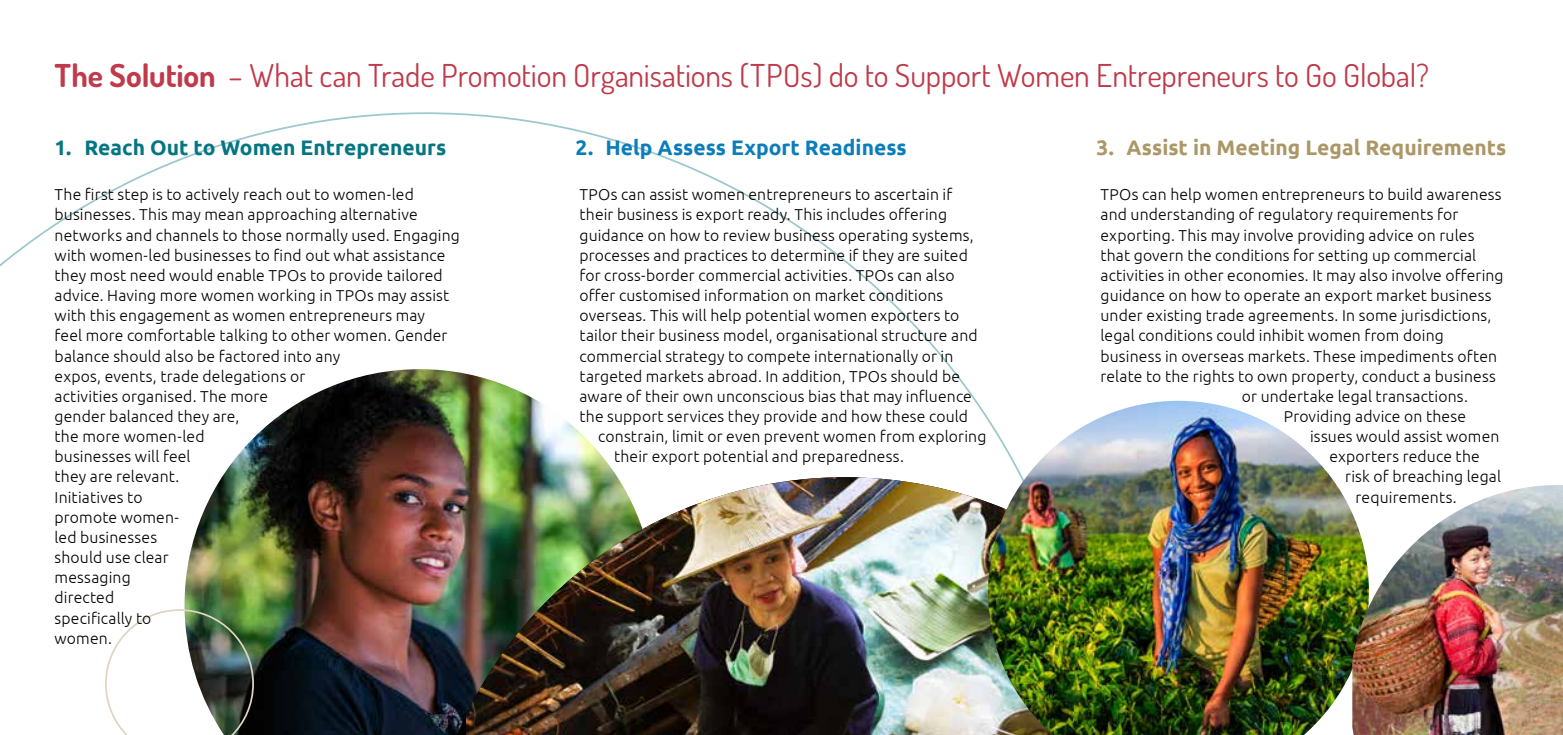
<style>
.page{position:relative;width:1563px;height:735px;background:#fff}
.page>*{position:absolute;margin:0;border:0;box-sizing:border-box;transform-origin:0 0}
.t1{font:31.5px "Dosis";letter-spacing:-.005em;color:#bf3a4a}
.t2{font:700 21px "Ubuntu";color:#ac9766}
.t3{font:700 21px "Ubuntu";color:#047681}
.t4{font:700 21px "Ubuntu";color:#0b7dbb}
.t5{font:300 15.75px/20.1px "Ubuntu";letter-spacing:.01em;color:#000}
.s1{font-weight:700}
</style>
<div class="page">
<svg style="left:0;top:112px;width:988px;height:309px"></svg>
<img style="left:184px;top:369px;width:471px;height:365px">
<img style="left:105px;top:609px;width:149px;height:125px">
<img style="left:424px;top:477px;width:42px;height:257px">
<img style="left:466px;top:477px;width:522px;height:257px">
<img style="left:988px;top:400px;width:364px;height:334px">
<img style="left:1352px;top:485px;width:211px;height:249px">
<h1 class="t1" style="left:55px;top:55px;width:1376px"><span class="s1">The Solution</span> – What can Trade Promotion Organisations (TPOs) do to Support Women Entrepreneurs to Go Global?</h1>
<h2 class="t3" style="left:55px;top:135px;width:393px">1. Reach Out to Women Entrepreneurs</h2>
<p class="t5" style="left:55px;top:184px;width:407px">The first step is to actively reach out to women-led businesses. This may mean approaching alternative networks and channels to those normally used. Engaging with women-led businesses to find out what assistance they most need would enable TPOs to provide tailored advice. Having more women working in TPOs may assist with this engagement as women entrepreneurs may<br>feel more comfortable talking to other women. Gender balance should also be factored into any<br>expos, events, trade delegations or<br>activities organised. The more<br>gender balanced they are,<br>the more women-led<br>businesses will feel<br>they are relevant.<br>Initiatives to<br>promote women-<br>led businesses<br>should use clear<br>messaging<br>directed<br>specifically to<br>women.</p>
<h2 class="t4" style="left:575px;top:135px;width:332px">2. Help Assess Export Readiness</h2>
<p class="t5" style="left:579px;top:184px;width:374px">TPOs can assist women entrepreneurs to ascertain if</p>
<p class="t5" style="left:579px;top:204px;width:369px">their business is export ready. This includes offering</p>
<p class="t5" style="left:579px;top:224px;width:396px">guidance on how to review business operating systems,</p>
<p class="t5" style="left:579px;top:244px;width:390px">processes and practices to determine if they are suited</p>
<p class="t5" style="left:579px;top:265px;width:377px">for cross-border commercial activities. TPOs can also</p>
<p class="t5" style="left:579px;top:285px;width:365px">offer customised information on market conditions</p>
<p class="t5" style="left:579px;top:305px;width:381px">overseas. This will help potential women exporters to</p>
<p class="t5" style="left:579px;top:325px;width:400px">tailor their business model, organisational structure and</p>
<p class="t5" style="left:579px;top:345px;width:375px">commercial strategy to compete internationally or in</p>
<p class="t5" style="left:579px;top:365px;width:382px">targeted markets abroad. In addition, TPOs should be</p>
<p class="t5" style="left:579px;top:385px;width:394px">aware of their own unconscious bias that may influence</p>
<p class="t5" style="left:579px;top:405px;width:390px">the support services they provide and how these could</p>
<p class="t5" style="left:598px;top:426px;width:390px">constrain, limit or even prevent women from exploring</p>
<p class="t5" style="left:614px;top:446px;width:291px">their export potential and preparedness.</p>
<h2 class="t2" style="left:1096px;top:135px;width:411px">3. Assist in Meeting Legal Requirements</h2>
<p class="t5" style="left:1100px;top:184px;width:403px">TPOs can help women entrepreneurs to build awareness</p>
<p class="t5" style="left:1100px;top:204px;width:359px">and understanding of regulatory requirements for</p>
<p class="t5" style="left:1100px;top:224px;width:375px">exporting. This may involve providing advice on rules</p>
<p class="t5" style="left:1100px;top:244px;width:377px">that govern the conditions for setting up commercial</p>
<p class="t5" style="left:1100px;top:265px;width:405px">activities in other economies. It may also involve offering</p>
<p class="t5" style="left:1100px;top:285px;width:392px">guidance on how to operate an export market business</p>
<p class="t5" style="left:1100px;top:305px;width:392px">under existing trade agreements. In some jurisdictions,</p>
<p class="t5" style="left:1100px;top:325px;width:345px">legal conditions could inhibit women from doing</p>
<p class="t5" style="left:1100px;top:345px;width:398px">business in overseas markets. These impediments often</p>
<p class="t5" style="left:1100px;top:365px;width:397px">relate to the rights to own property, conduct a business</p>
<p class="t5" style="left:1242px;top:385px;width:228px">or undertake legal transactions.</p>
<p class="t5" style="left:1284px;top:405px;width:184px">Providing advice on these</p>
<p class="t5" style="left:1310px;top:426px;width:191px">issues would assist women</p>
<p class="t5" style="left:1329px;top:446px;width:152px">exporters reduce the</p>
<p class="t5" style="left:1345px;top:466px;width:157px">risk of breaching legal</p>
<p class="t5" style="left:1355px;top:486px;width:103px">requirements.</p>
</div>
